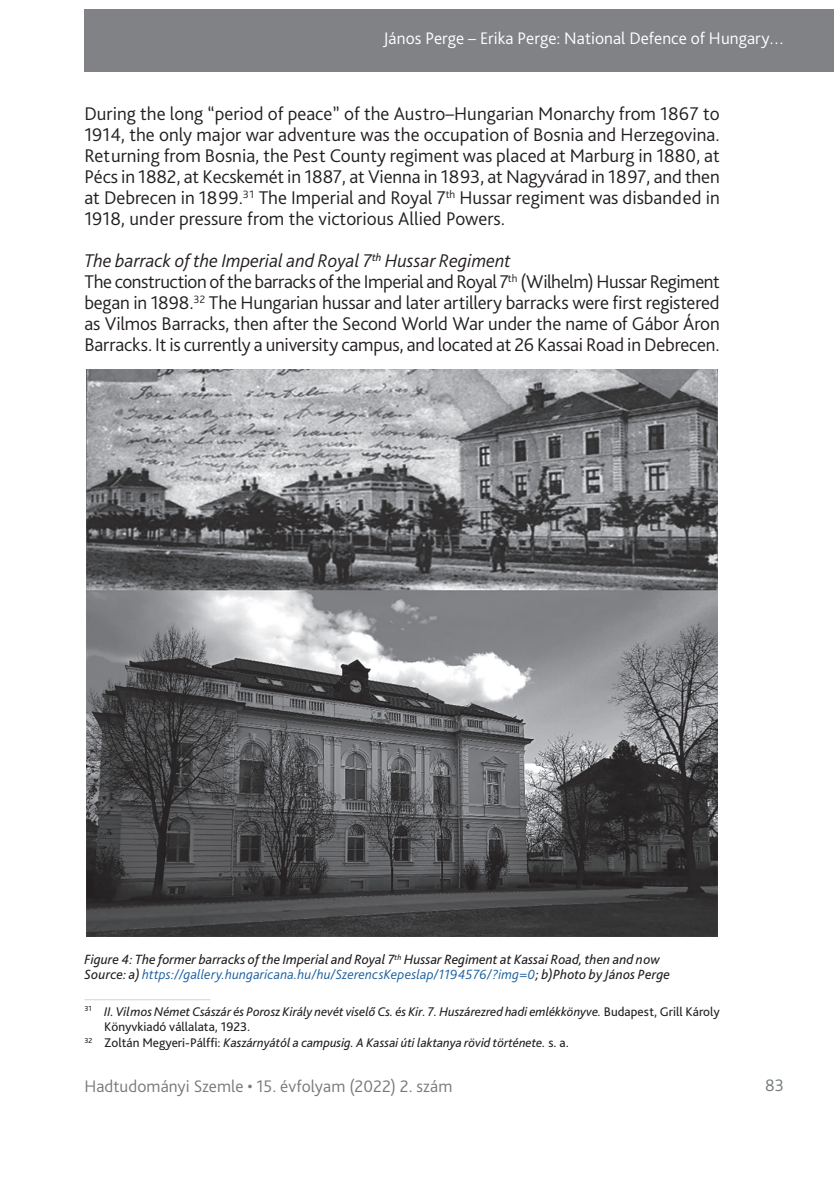
<style>
.page{position:relative;width:834px;height:1181px;background:#fff}
.page>*{position:absolute;margin:0;border:0;box-sizing:border-box;transform-origin:0 0}
._2__Body_1st__3mm{font:300 19.25px/21px "Bliss Pro";color:#231f20;text-align:justify}
._2__Body_1st_paragra{font:300 19.25px/21px "Bliss Pro";letter-spacing:-.01em;color:#231f20;text-align:justify}
._2__Body_1st__3mm-2{font:italic 300 19.25px "Bliss Pro";color:#231f20}
.Running_header_right{font:300 17.5px "Bliss Pro";color:#fff}
.t1{font:300 17.5px "Bliss Pro";letter-spacing:.005em;color:#767a7c}
.ábra_forrás{font:italic 300 14px "Bliss Pro";letter-spacing:.015em;color:#175d9e}
.Ábra__képalárás{font:italic 14px "Bliss Pro";color:#231f20}
.Lábjegyzet{font:italic 13.12px/15.8px "Bliss Pro";color:#231f20}
.s1{font-weight:400;color:#231f20}
.s2{font-style:normal}
</style>
<div class="page">
<div style="left:84px;top:9px;width:749px;height:63px;background:#808285"></div>
<img style="left:87px;top:369px;width:630px;height:568px">
<hr style="left:84px;top:999px;width:126px;height:1px;background:#d1d2d4">
<p class="Running_header_right" style="left:383px;top:27px;width:402px">János Perge – Erika Perge: National Defence of Hungary…</p>
<p class="_2__Body_1st__3mm" style="left:84px;top:103px;width:636px">During the long “period of peace” of the Austro–Hungarian Monarchy from 1867 to 1914, the only major war adventure was the occupation of Bosnia and Herzegovina.<br>Returning from Bosnia, the Pest County regiment was placed at Marburg in 1880, at Pécs in 1882, at Kecskemét in 1887, at Vienna in 1893, at Nagyvárad in 1897, and then at Debrecen in 1899.<sup>31</sup> The Imperial and Royal 7<sup>th</sup> Hussar regiment was disbanded in 1918, under pressure from the victorious Allied Powers.</p>
<p class="_2__Body_1st__3mm-2" style="left:84px;top:249px;width:428px">The barrack of the Imperial and Royal 7<sup>th</sup> Hussar Regiment</p>
<p class="_2__Body_1st_paragra" style="left:84px;top:271px;width:636px">The construction of the barracks of the Imperial and Royal 7<sup>th</sup> (Wilhelm) Hussar Regiment began in 1898.<sup>32</sup> The Hungarian hussar and later artillery barracks were first registered as Vilmos Barracks, then after the Second World War under the name of Gábor Áron Barracks. It is currently a university campus, and located at 26 Kassai Road in Debrecen.</p>
<p class="Ábra__képalárás" style="left:84px;top:951px;width:577px">Figure 4: The former barracks of the Imperial and Royal 7<sup>th</sup> Hussar Regiment at Kassai Road, then and now</p>
<p class="ábra_forrás" style="left:84px;top:965px;width:587px"><span class="s1">Source: a)</span> https://gallery.hungaricana.hu/hu/SzerencsKepeslap/1194576/?img=0<span class="s1">; b)Photo by János Perge</span></p>
<p class="Lábjegyzet" style="left:104px;top:1003px;width:617px;text-indent:-20px"><sup>31</sup> II. Vilmos Német Császár és Porosz Király nevét viselő Cs. és Kir. 7. Huszárezred hadi emlékkönyve. <span class="s2">Budapest, Grill Károly<br>Könyvkiadó vállalata, 1923.</span></p>
<p class="Lábjegyzet" style="left:84px;top:1034px;width:486px"><sup>32</sup> <span class="s2">Zoltán Megyeri-Pálffi:</span> Kaszárnyától a campusig. A Kassai úti laktanya rövid története. <span class="s2">s. a.</span></p>
<p class="t1" style="left:84px;top:1075px;width:369px">Hadtudományi Szemle • 15. évfolyam (2022) 2. szám</p>
<p class="t1" style="left:765px;top:1074px;width:20px">83</p>
</div>
